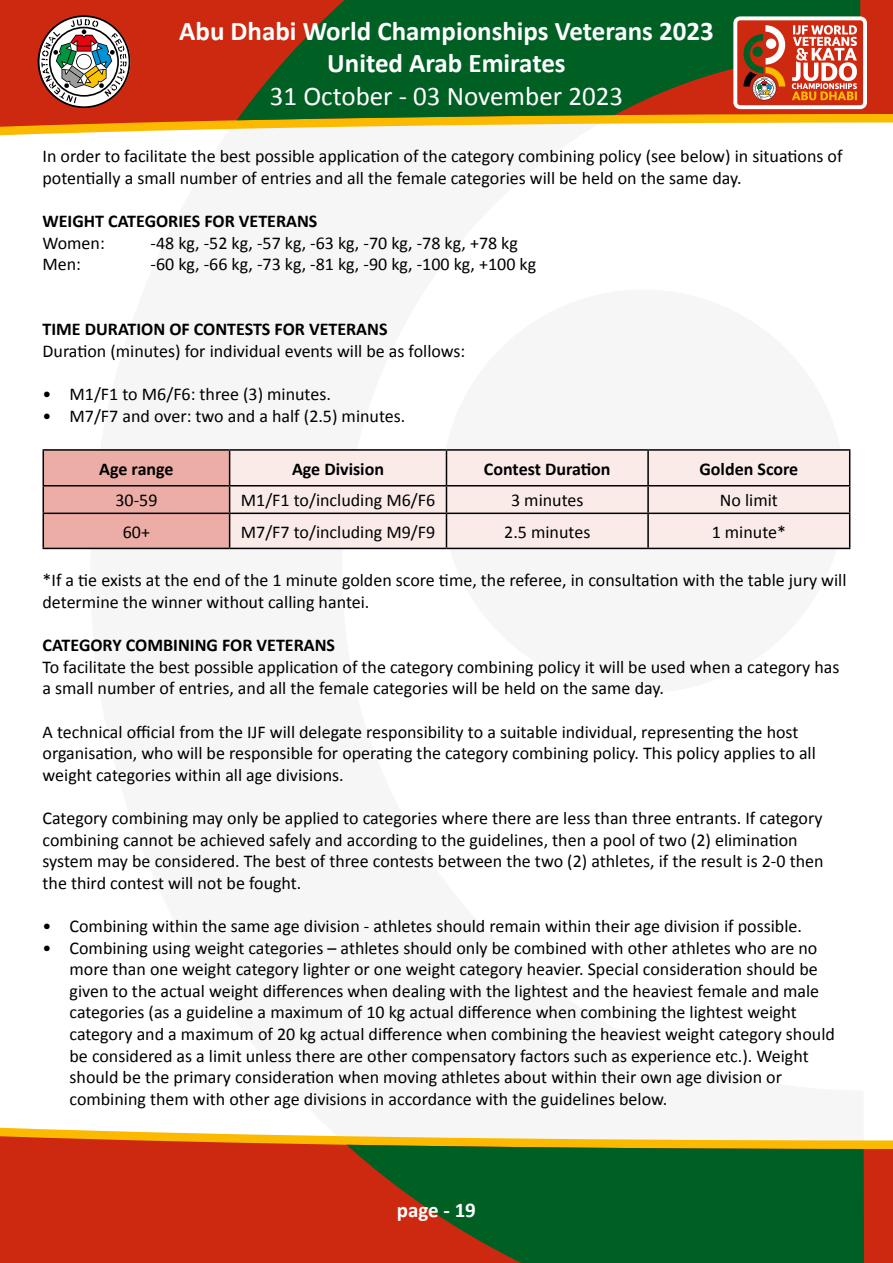
<style>
.page{position:relative;width:893px;height:1263px;background:#fff}
.page>*{position:absolute;margin:0;border:0;box-sizing:border-box;transform-origin:0 0}
.t1{font:700 27px/32.4px "Calibri";color:#fff;text-align:center}
.t2{font:27px "Calibri";color:#fff}
.t3{font:700 21px "Calibri";color:#fff}
.t4{font:18px/21.6px "Calibri";color:#000}
.t5{font:700 18px "Calibri";color:#000}
</style>
<div class="page">
<svg style="left:0;top:1128px;width:330px;height:8px"></svg>
<svg style="left:0;top:1136px;width:893px;height:127px;background:#d23d15"></svg>
<svg style="left:0;top:127px;width:332px;height:8px"></svg>
<svg style="left:0;top:0;width:893px;height:127px;background:#d5481b"></svg>
<svg style="left:346px;top:1145px;width:518px;height:118px;background:#245920"></svg>
<svg style="left:237px;top:0;width:623px;height:120px;background:#295a1f"></svg>
<svg style="left:38px;top:15px;width:92px;height:93px"></svg>
<svg style="left:733px;top:16px;width:134px;height:93px"></svg>
<div style="left:737px;top:20px;width:126px;height:85px;background:#cd2910;border-radius:3px"></div>
<svg style="left:792px;top:25px;width:65px;height:75px"></svg>
<svg style="left:743px;top:25px;width:42px;height:75px"></svg>
<div style="left:230px;top:451px;width:619px;height:97px;background:#faebe9"></div>
<hr style="left:43px;top:449px;width:187px;height:2px;background:#000">
<hr style="left:230px;top:449px;width:216px;height:2px;background:#000">
<hr style="left:446px;top:449px;width:202px;height:2px;background:#000">
<hr style="left:446px;top:451px;width:1px;height:34px;background:#000">
<hr style="left:648px;top:449px;width:202px;height:2px;background:#000">
<hr style="left:647px;top:451px;width:2px;height:34px;background:#000">
<hr style="left:849px;top:451px;width:1px;height:34px;background:#000">
<hr style="left:230px;top:485px;width:216px;height:1px;background:#000">
<svg style="left:43px;top:450px;width:187px;height:98px;background:#e2a69f"></svg>
<hr style="left:446px;top:485px;width:202px;height:1px;background:#000">
<svg style="left:446px;top:486px;width:1px;height:27px"></svg>
<hr style="left:648px;top:485px;width:202px;height:1px;background:#000">
<hr style="left:647px;top:486px;width:2px;height:27px;background:#000">
<svg style="left:849px;top:486px;width:1px;height:27px"></svg>
<hr style="left:43px;top:513px;width:187px;height:1px;background:#000">
<hr style="left:43px;top:514px;width:1px;height:34px;background:#000">
<hr style="left:230px;top:513px;width:216px;height:1px;background:#000">
<hr style="left:229px;top:514px;width:1px;height:34px;background:#000">
<hr style="left:446px;top:513px;width:202px;height:1px;background:#000">
<hr style="left:446px;top:514px;width:1px;height:34px;background:#000">
<hr style="left:648px;top:513px;width:202px;height:1px;background:#000">
<hr style="left:647px;top:514px;width:2px;height:34px;background:#000">
<hr style="left:849px;top:514px;width:1px;height:34px;background:#000">
<hr style="left:43px;top:548px;width:187px;height:1px;background:#000">
<hr style="left:230px;top:548px;width:216px;height:1px;background:#000">
<hr style="left:446px;top:548px;width:202px;height:1px;background:#000">
<hr style="left:648px;top:548px;width:202px;height:1px;background:#000">
<h1 class="t1" style="left:179px;top:15px;width:536px">Abu Dhabi World Championships Veterans 2023<br>United Arab Emirates</h1>
<h1 class="t2" style="left:270px;top:78px;width:355px">31 October - 03 November 2023</h1>
<p class="t4" style="left:43px;top:146px;width:801px">In order to facilitate the best possible application of the category combining policy (see below) in situations of potentially a small number of entries and all the female categories will be held on the same day.</p>
<p class="t5" style="left:43px;top:210px;width:276px">WEIGHT CATEGORIES FOR VETERANS</p>
<p class="t4" style="left:43px;top:232px;width:64px">Women:</p>
<p class="t4" style="left:151px;top:232px;width:369px">-48 kg, -52 kg, -57 kg, -63 kg, -70 kg, -78 kg, +78 kg</p>
<p class="t4" style="left:43px;top:254px;width:40px">Men:</p>
<p class="t4" style="left:151px;top:254px;width:387px">-60 kg, -66 kg, -73 kg, -81 kg, -90 kg, -100 kg, +100 kg</p>
<p class="t5" style="left:43px;top:318px;width:347px">TIME DURATION OF CONTESTS FOR VETERANS</p>
<p class="t4" style="left:43px;top:340px;width:424px">Duration (minutes) for individual events will be as follows:</p>
<p class="t4" style="left:43px;top:383px;width:290px">• M1/F1 to M6/F6: three (3) minutes.</p>
<p class="t4" style="left:43px;top:405px;width:364px">• M7/F7 and over: two and a half (2.5) minutes.</p>
<p class="t5" style="left:99px;top:457px;width:76px">Age range</p>
<p class="t5" style="left:292px;top:457px;width:94px">Age Division</p>
<p class="t5" style="left:484px;top:457px;width:128px">Contest Duration</p>
<p class="t5" style="left:699px;top:457px;width:100px">Golden Score</p>
<p class="t4" style="left:115px;top:490px;width:44px">30-59</p>
<p class="t4" style="left:241px;top:490px;width:196px">M1/F1 to/including M6/F6</p>
<p class="t4" style="left:511px;top:490px;width:74px">3 minutes</p>
<p class="t4" style="left:720px;top:490px;width:59px">No limit</p>
<p class="t4" style="left:123px;top:521px;width:29px">60+</p>
<p class="t4" style="left:241px;top:521px;width:196px">M7/F7 to/including M9/F9</p>
<p class="t4" style="left:504px;top:521px;width:88px">2.5 minutes</p>
<p class="t4" style="left:712px;top:521px;width:76px">1 minute*</p>
<p class="t4" style="left:43px;top:570px;width:805px">*If a tie exists at the end of the 1 minute golden score time, the referee, in consultation with the table jury will determine the winner without calling hantei.</p>
<p class="t5" style="left:43px;top:634px;width:294px">CATEGORY COMBINING FOR VETERANS</p>
<p class="t4" style="left:43px;top:656px;width:799px">To facilitate the best possible application of the category combining policy it will be used when a category has a small number of entries, and all the female categories will be held on the same day.</p>
<p class="t4" style="left:43px;top:721px;width:775px">A technical official from the IJF will delegate responsibility to a suitable individual, representing the host organisation, who will be responsible for operating the category combining policy. This policy applies to all weight categories within all age divisions.</p>
<p class="t4" style="left:43px;top:807px;width:782px">Category combining may only be applied to categories where there are less than three entrants. If category combining cannot be achieved safely and according to the guidelines, then a pool of two (2) elimination system may be considered. The best of three contests between the two (2) athletes, if the result is 2-0 then the third contest will not be fought.</p>
<p class="t4" style="left:43px;top:915px;width:761px">• Combining within the same age division - athletes should remain within their age division if possible.</p>
<p class="t4" style="left:70px;top:937px;width:767px;text-indent:-27px">• Combining using weight categories – athletes should only be combined with other athletes who are no more than one weight category lighter or one weight category heavier. Special consideration should be given to the actual weight differences when dealing with the lightest and the heaviest female and male categories (as a guideline a maximum of 10 kg actual difference when combining the lightest weight category and a maximum of 20 kg actual difference when combining the heaviest weight category should be considered as a limit unless there are other compensatory factors such as experience etc.). Weight should be the primary consideration when moving athletes about within their own age division or combining them with other age divisions in accordance with the guidelines below.</p>
<p class="t3" style="left:397px;top:1197px;width:81px">page - 19</p>
</div>
